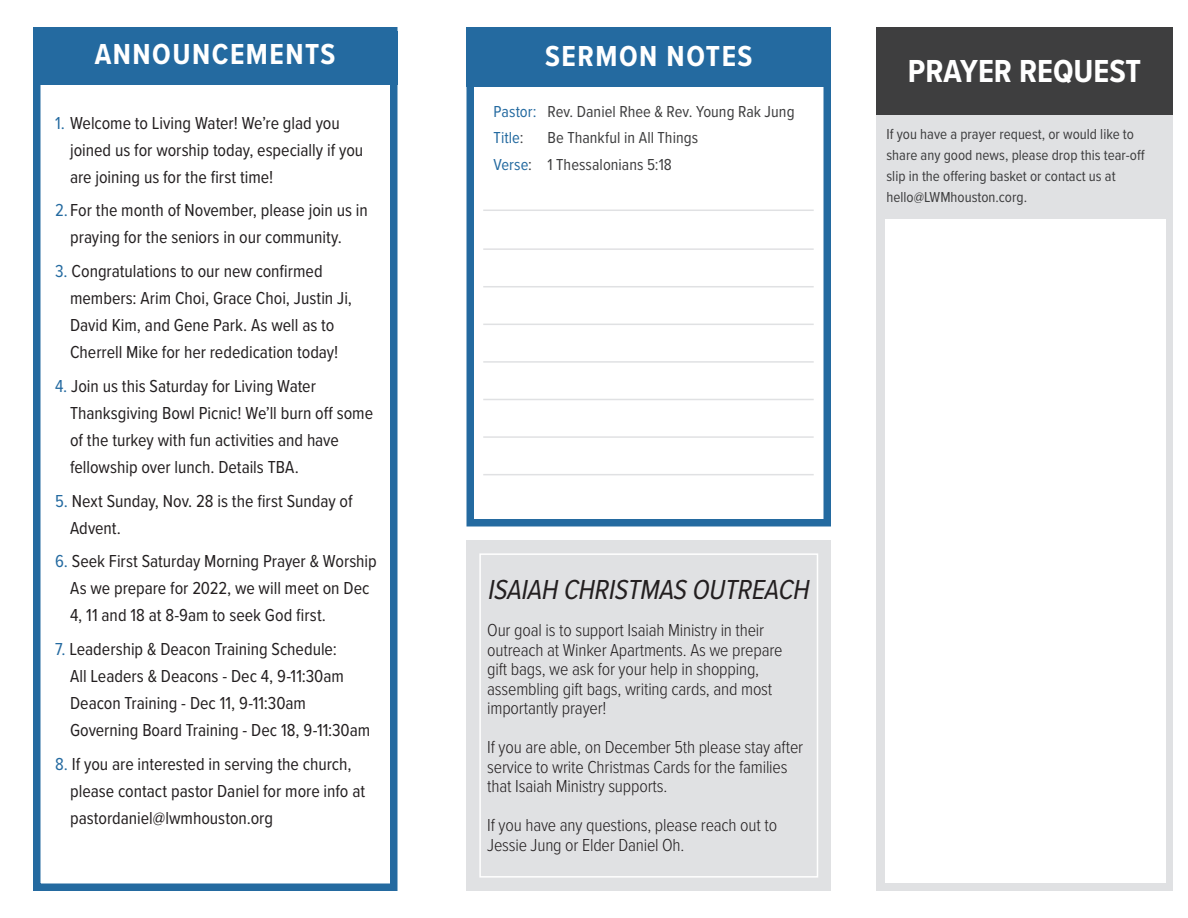
<style>
.page{position:relative;width:1188px;height:918px;background:#fff}
.page>*{position:absolute;margin:0;border:0;box-sizing:border-box;transform-origin:0 0}
.t1{font:700 33px "Proxima Nova Cond";color:#fff}
.t2{font:700 30px "Proxima Nova Cond";letter-spacing:.05em;color:#fff}
.t3{font:italic 28.5px "Proxima Nova Cond";color:#231f20}
.t4{font:18px/27px "Proxima Nova Cond";color:#231f20}
.t5{font:300 18px/19.5px "Proxima Nova Cond";letter-spacing:-.01em;color:#231f20}
.t6{font:16.5px "Proxima Nova Cond";color:#3e3e3f}
.t7{font:16.5px "Proxima Nova Cond";letter-spacing:.005em;color:#246aa0}
.t8{font:15px/21px "Proxima Nova Cond";color:#3e3e3f}
.s1{color:#246aa0}
.s2{color:#3e3e3f}
</style>
<div class="page">
<div style="left:33px;top:31px;width:365px;height:54px;background:#246aa0"></div>
<div style="left:33px;top:27px;width:365px;height:864px;border:8px solid #246aa0"></div>
<div style="left:467px;top:27px;width:364px;height:59px;background:#246aa0"></div>
<div style="left:466px;top:27px;width:365px;height:499px;border:8px solid #246aa0"></div>
<hr style="left:483px;top:248px;width:331px;height:2px;background:#e0e1e3">
<hr style="left:483px;top:210px;width:331px;height:1px;background:#e0e1e3">
<hr style="left:483px;top:286px;width:331px;height:1px;background:#e0e1e3">
<hr style="left:483px;top:324px;width:331px;height:1px;background:#e0e1e3">
<hr style="left:483px;top:361px;width:331px;height:2px;background:#e0e1e3">
<hr style="left:483px;top:399px;width:331px;height:1px;background:#e0e1e3">
<hr style="left:483px;top:436px;width:331px;height:2px;background:#e0e1e3">
<hr style="left:483px;top:474px;width:331px;height:1px;background:#e0e1e3">
<div style="left:876px;top:115px;width:297px;height:776px;background:#e0e1e3"></div>
<div style="left:876px;top:27px;width:297px;height:88px;background:#3e3e3f"></div>
<div style="left:885px;top:219px;width:280px;height:664px;background:#fff"></div>
<div style="left:467px;top:540px;width:364px;height:351px;background:#e0e1e3"></div>
<div style="left:479px;top:553px;width:339px;height:325px;border:2px solid #fff"></div>
<p class="t2" style="left:95px;top:32px;width:242px">ANNOUNCEMENTS</p>
<p class="t4" style="left:70px;top:108px;width:295px;text-indent:-15px"><span class="s1">1.</span> Welcome to Living Water! We’re glad you joined us for worship today, especially if you are joining us for the first time!</p>
<p class="t4" style="left:70px;top:196px;width:299px;text-indent:-15px"><span class="s1">2.</span> For the month of November, please join us in praying for the seniors in our community.</p>
<p class="t4" style="left:70px;top:257px;width:283px;text-indent:-15px"><span class="s1">3.</span> Congratulations to our new confirmed members: Arim Choi, Grace Choi, Justin Ji, David Kim, and Gene Park. As well as to Cherrell Mike for her rededication today!</p>
<p class="t4" style="left:70px;top:372px;width:305px;text-indent:-15px"><span class="s1">4.</span> Join us this Saturday for Living Water Thanksgiving Bowl Picnic! We’ll burn off some of the turkey with fun activities and have fellowship over lunch. Details TBA.</p>
<p class="t4" style="left:70px;top:486px;width:284px;text-indent:-15px"><span class="s1">5.</span> Next Sunday, Nov. 28 is the first Sunday of<br>Advent.</p>
<p class="t4" style="left:70px;top:547px;width:308px;text-indent:-15px"><span class="s1">6.</span> Seek First Saturday Morning Prayer &amp; Worship<br>As we prepare for 2022, we will meet on Dec<br>4, 11 and 18 at 8-9am to seek God first.</p>
<p class="t4" style="left:70px;top:635px;width:302px;text-indent:-15px"><span class="s1">7.</span> Leadership &amp; Deacon Training Schedule:<br>All Leaders &amp; Deacons - Dec 4, 9-11:30am Deacon Training - Dec 11, 9-11:30am Governing Board Training - Dec 18, 9-11:30am</p>
<p class="t4" style="left:70px;top:750px;width:297px;text-indent:-15px"><span class="s1">8.</span> If you are interested in serving the church, please contact pastor Daniel for more info at pastordaniel@lwmhouston.org</p>
<p class="t2" style="left:545px;top:34px;width:209px">SERMON NOTES</p>
<p class="t6" style="left:494px;top:99px;width:303px"><span class="s1">Pastor:</span> Rev. Daniel Rhee &amp; Rev. Young Rak Jung</p>
<p class="t7" style="left:494px;top:126px;width:32px">Title<span class="s2">:</span></p>
<p class="t6" style="left:548px;top:126px;width:152px">Be Thankful in All Things</p>
<p class="t6" style="left:494px;top:152px;width:180px"><span class="s1">Verse</span>: 1 Thessalonians 5:18</p>
<p class="t1" style="left:908px;top:47px;width:235px">PRAYER REQUEST</p>
<p class="t8" style="left:886px;top:123px;width:260px">If you have a prayer request, or would like to share any good news, please drop this tear-off slip in the offering basket or contact us at hello@LWMhouston.corg.</p>
<p class="t3" style="left:487px;top:568px;width:330px">ISAIAH CHRISTMASOUTREACH</p>
<p class="t5" style="left:487px;top:619px;width:297px">Our goal is to support Isaiah Ministry in their outreach at Winker Apartments. As we prepare gift bags, we ask for your help in shopping, assembling gift bags, writing cards, and most importantly prayer!</p>
<p class="t5" style="left:487px;top:736px;width:317px">If you are able, on December 5th please stay after service to write Christmas Cards for the families that Isaiah Ministry supports.</p>
<p class="t5" style="left:487px;top:814px;width:292px">If you have any questions, please reach out to<br>Jessie Jung or Elder Daniel Oh.</p>
</div>
